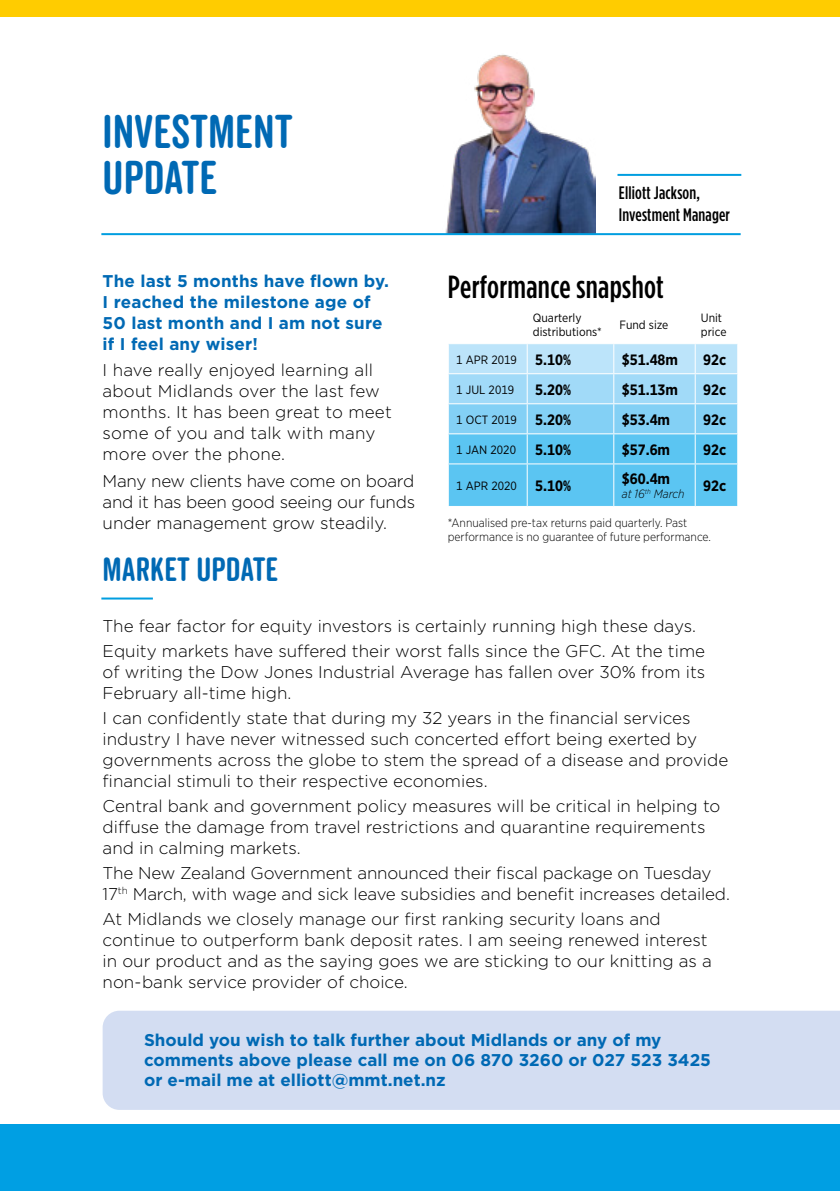
<style>
.page{position:relative;width:840px;height:1191px;background:#fff}
.page>*{position:absolute;margin:0;border:0;box-sizing:border-box;transform-origin:0 0}
.t1{font:46px/46px "Veneer Clean Round";color:#0069b4}
.t2{font:32.8px "Veneer Clean Round";color:#0069b4}
.t3{font:500 32px "Gotham Condensed";letter-spacing:.01em;color:#000}
.t4{font:500 18px/22px "Gotham Condensed";letter-spacing:.01em;color:#000}
.t5{font:300 17px/21px "Gotham";color:#000}
.t6{font:700 17px/21px "Gotham";color:#0069b4}
.t7{font:700 15px "Gotham Narrow";color:#000}
.t8{font:12px/14px "Gotham Narrow";color:#000}
.t9{font:300 12px/14px "Gotham Narrow";color:#000}
.t10{font:italic 300 12px "Gotham Narrow";color:#000}
.s1{font-weight:700;font-size:15px}
</style>
<div class="page">
<div style="left:0;top:1124px;width:839px;height:67px;background:#009fe3"></div>
<div style="left:0;top:0;width:839px;height:17px;background:#fc0"></div>
<div style="left:103px;top:1010px;width:736px;height:99px;background:#d3ddf2"></div>
<img style="left:445px;top:54px;width:150px;height:179px">
<hr style="left:617px;top:174px;width:123px;height:2px;background:#009ee0">
<svg style="left:448px;top:344px;width:289px;height:162px"></svg>
<hr style="left:447px;top:463px;width:80px;height:1px;background:#fff">
<hr style="left:527px;top:463px;width:86px;height:1px;background:#fff">
<hr style="left:526px;top:464px;width:1px;height:42px;background:#fff">
<hr style="left:613px;top:463px;width:81px;height:1px;background:#fff">
<hr style="left:613px;top:464px;width:1px;height:42px;background:#fff">
<hr style="left:694px;top:463px;width:43px;height:1px;background:#fff">
<hr style="left:694px;top:464px;width:1px;height:42px;background:#fff">
<hr style="left:736px;top:464px;width:1px;height:42px;background:#fff">
<hr style="left:101px;top:597px;width:52px;height:2px;background:#009ee0">
<hr style="left:101px;top:233px;width:639px;height:2px;background:#009ee0">
<h1 class="t1" style="left:103px;top:108px;width:191px">INVESTMENT<br>UPDATE</h1>
<p class="t6" style="left:103px;top:270px;width:288px">The last 5 months have flown by.<br>I reached the milestone age of<br>50 last month and I am not sure if I feel any wiser!</p>
<p class="t5" style="left:103px;top:360px;width:290px">I have really enjoyed learning all about Midlands over the last few months. It has been great to meet some of you and talk with many more over the phone.</p>
<p class="t5" style="left:103px;top:470px;width:314px;text-align:justify">Many new clients have come on board and it has been good seeing our funds under management grow steadily.</p>
<h2 class="t2" style="left:103px;top:549px;width:177px">MARKET UPDATE</h2>
<p class="t4" style="left:618px;top:181px;width:112px">Elliott Jackson,<br>Investment Manager</p>
<h3 class="t3" style="left:447px;top:268px;width:217px">Performance snapshot</h3>
<p class="t8" style="left:532px;top:311px;width:70px">Quarterly distributions*</p>
<p class="t8" style="left:619px;top:318px;width:50px">Fund size</p>
<p class="t8" style="left:700px;top:311px;width:27px">Unit price</p>
<p class="t8" style="left:456px;top:352px;width:116px">1 APR 2019 <span class="s1">5.10%</span></p>
<p class="t7" style="left:621px;top:350px;width:58px">$51.48m</p>
<p class="t7" style="left:702px;top:350px;width:25px">92c</p>
<p class="t8" style="left:456px;top:382px;width:59px">1 JUL 2019</p>
<p class="t7" style="left:535px;top:380px;width:37px">5.20%</p>
<p class="t7" style="left:621px;top:380px;width:58px">$51.13m</p>
<p class="t7" style="left:702px;top:380px;width:25px">92c</p>
<p class="t8" style="left:456px;top:412px;width:116px">1 OCT 2019 <span class="s1">5.20%</span></p>
<p class="t7" style="left:621px;top:410px;width:50px">$53.4m</p>
<p class="t7" style="left:702px;top:410px;width:25px">92c</p>
<p class="t8" style="left:456px;top:442px;width:61px">1 JAN 2020</p>
<p class="t7" style="left:535px;top:440px;width:37px">5.10%</p>
<p class="t7" style="left:621px;top:440px;width:50px">$57.6m</p>
<p class="t7" style="left:702px;top:440px;width:25px">92c</p>
<p class="t8" style="left:456px;top:478px;width:116px">1 APR 2020 <span class="s1">5.10%</span></p>
<p class="t7" style="left:621px;top:469px;width:50px">$60.4m</p>
<p class="t10" style="left:621px;top:486px;width:64px">at 16<sup>th</sup> March</p>
<p class="t7" style="left:702px;top:476px;width:25px">92c</p>
<p class="t9" style="left:447px;top:515px;width:264px">*Annualised pre-tax returns paid quarterly. Past performance is no guarantee of future performance.</p>
<p class="t5" style="left:103px;top:613px;width:603px;line-height:25px">The fear factor for equity investors is certainly running high these days.<br>Equity markets have suffered their worst falls since the GFC. At the time</p>
<p class="t5" style="left:103px;top:661px;width:604px">of writing the Dow Jones Industrial Average has fallen over 30% from its<br>February all-time high.</p>
<p class="t5" style="left:103px;top:707px;width:627px">I can confidently state that during my 32 years in the financial services industry I have never witnessed such concerted effort being exerted by governments across the globe to stem the spread of a disease and provide financial stimuli to their respective economies.</p>
<p class="t5" style="left:103px;top:795px;width:619px">Central bank and government policy measures will be critical in helping to diffuse the damage from travel restrictions and quarantine requirements and in calming markets.</p>
<p class="t5" style="left:103px;top:862px;width:628px">The New Zealand Government announced their fiscal package on Tuesday<br>17<sup>th</sup> March, with wage and sick leave subsidies and benefit increases detailed.</p>
<p class="t5" style="left:103px;top:908px;width:610px">At Midlands we closely manage our first ranking security loans and continue to outperform bank deposit rates. I am seeing renewed interest in our product and as the saying goes we are sticking to our knitting as a non-bank service provider of choice.</p>
<p class="t6" style="left:144px;top:1029px;width:568px;line-height:20px">Should you wish to talk further about Midlands or any of my comments above please call me on 06 870 3260 or 027 523 3425 or e-mail me at elliott@mmt.net.nz</p>
</div>
